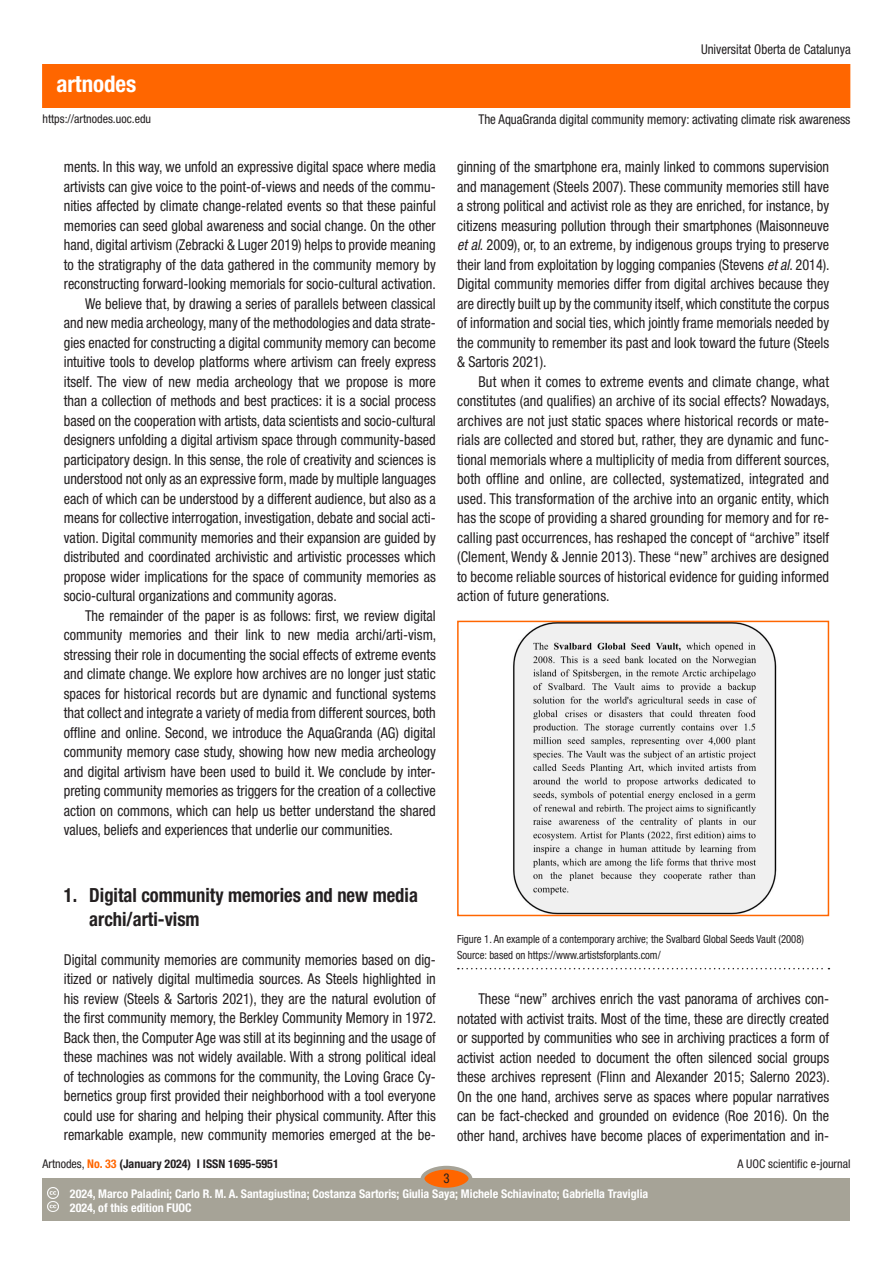
<style>
.page{position:relative;width:893px;height:1263px;background:#fff}
.page>*{position:absolute;margin:0;border:0;box-sizing:border-box;transform-origin:0 0}
.t1{font:700 condensed 22.95px "Helvetica Neue LT Std";color:#fff}
._03_apartat_1{font:700 condensed 19.5px/24px "Helvetica Neue LT Std";color:#231f20;scale:.95 1}
._02_texto_base{font:condensed 15px/19.5px "Helvetica Neue LT Std";color:#231f20;text-align:justify;scale:.95 1}
._02_texto_base_1{font:condensed 15px/19.5px "Helvetica Neue LT Std";color:#231f20;text-align:justify;scale:.95 1}
.t2{font:condensed 13.5px "Helvetica Neue LT Std";color:#231f20;scale:.95 1}
.t3{font:700 condensed 12px/13.5px "Helvetica Neue LT Std";color:#fff}
.t4{font:condensed 12px "Helvetica Neue LT Std";color:#231f20}
.t5{font:700 condensed 12px "Helvetica Neue LT Std";color:#231f20}
.titulo_figura{font:condensed 11.25px/16.5px "Helvetica Neue LT Std";color:#231f20;scale:.95 1}
.s1{font-style:italic}
.s2{font-weight:400}
.s3{color:#f60}
</style>
<div class="page">
<div style="left:43px;top:65px;width:807px;height:42px;background:#f60"></div>
<div style="left:43px;top:1178px;width:807px;height:42px;background:#a6a397"></div>
<div style="left:422px;top:1168px;width:48px;height:21px;background:#f60;border-radius:50%"></div>
<div style="left:421px;top:1166px;width:51px;height:25px;border:4px solid #a6a397;border-radius:50%"></div>
<svg style="left:47px;top:1187px;width:11px;height:25px"></svg>
<svg style="left:458px;top:968px;width:371px;height:1px"></svg>
<img style="left:513px;top:624px;width:264px;height:289px">
<div style="left:457px;top:621px;width:372px;height:295px;border:2px solid #f60"></div>
<h1 class="t1" style="left:56px;top:69px;width:81px">artnodes</h1>
<p class="t2" style="left:701px;top:42px;width:159px">Universitat Oberta de Catalunya</p>
<p class="t4" style="left:43px;top:112px;width:110px">https://artnodes.uoc.edu</p>
<p class="t2" style="left:478px;top:112px;width:393px">The AquaGranda digital community memory: activating climate risk awareness</p>
<p class="_02_texto_base" style="left:64px;top:157px;width:393px">ments. In this way, we unfold an expressive digital space where media artivists can give voice to the point-of-views and needs of the commu&shy;nities affected by climate change-related events so that these painful memories can seed global awareness and social change. On the other hand, digital artivism (Zebracki &amp; Luger 2019) helps to provide meaning to the stratigraphy of the data gathered in the community memory by reconstructing forward-looking memorials for socio-cultural activation.</p>
<p class="_02_texto_base" style="left:64px;top:294px;width:393px;text-indent:21px">We believe that, by drawing a series of parallels between classical and new media archeology, many of the methodologies and data strate&shy;gies enacted for constructing a digital community memory can become intuitive tools to develop platforms where artivism can freely express itself. The view of new media archeology that we propose is more than a collection of methods and best practices: it is a social process based on the cooperation with artists, data scientists and socio-cultural designers unfolding a digital artivism space through community-based participatory design. In this sense, the role of creativity and sciences is understood not only as an expressive form, made by multiple languages each of which can be understood by a different audience, but also as a means for collective interrogation, investigation, debate and social acti&shy;vation. Digital community memories and their expansion are guided by distributed and coordinated archivistic and artivistic processes which propose wider implications for the space of community memories as socio-cultural organizations and community agoras.</p>
<p class="_02_texto_base" style="left:64px;top:606px;width:394px;text-indent:21px">The remainder of the paper is as follows: first, we review digital community memories and their link to new media archi/arti-vism, stressing their role in documenting the social effects of extreme events and climate change. We explore how archives are no longer just static spaces for historical records but are dynamic and functional systems that collect and integrate a variety of media from different sources, both offline and online. Second, we introduce the AquaGranda (AG) digital community memory case study, showing how new media archeology and digital artivism have been used to build it. We conclude by inter&shy;preting community memories as triggers for the creation of a collective action on commons, which can help us better understand the shared values, beliefs and experiences that underlie our communities.</p>
<h2 class="_03_apartat_1" style="left:89px;top:883px;width:347px;text-indent:-26px">1. Digital community memories and new media archi/arti-vism</h2>
<p class="_02_texto_base_1" style="left:64px;top:950px;width:394px">Digital community memories are community memories based on dig&shy;itized or natively digital multimedia sources. As Steels highlighted in his review (Steels &amp; Sartoris 2021), they are the natural evolution of the first community memory, the Berkley Community Memory in 1972.<br>Back then, the Computer Age was still at its beginning and the usage of these machines was not widely available. With a strong political ideal of technologies as commons for the community, the Loving Grace Cy&shy;bernetics group first provided their neighborhood with a tool everyone could use for sharing and helping their physical community. After this remarkable example, new community memories emerged at the be-</p>
<p class="_02_texto_base_1" style="left:457px;top:157px;width:394px">ginning of the smartphone era, mainly linked to commons supervision and management (Steels 2007). These community memories still have a strong political and activist role as they are enriched, for instance, by citizens measuring pollution through their smartphones (Maisonneuve <span class="s1">et al</span>. 2009), or, to an extreme, by indigenous groups trying to preserve their land from exploitation by logging companies (Stevens <span class="s1">et al</span>. 2014).<br>Digital community memories differ from digital archives because they are directly built up by the community itself, which constitute the corpus of information and social ties, which jointly frame memorials needed by the community to remember its past and look toward the future (Steels &amp; Sartoris 2021).</p>
<p class="_02_texto_base" style="left:457px;top:372px;width:394px;text-indent:21px">But when it comes to extreme events and climate change, what constitutes (and qualifies) an archive of its social effects? Nowadays, archives are not just static spaces where historical records or mate&shy;rials are collected and stored but, rather, they are dynamic and func&shy;tional memorials where a multiplicity of media from different sources, both offline and online, are collected, systematized, integrated and used. This transformation of the archive into an organic entity, which has the scope of providing a shared grounding for memory and for re&shy;calling past occurrences, has reshaped the concept of “archive” itself (Clement, Wendy &amp; Jennie 2013). These “new” archives are designed to become reliable sources of historical evidence for guiding informed action of future generations.</p>
<p class="titulo_figura" style="left:457px;top:930px;width:367px">Figure 1. An example of a contemporary archive; the Svalbard Global Seeds Vault (2008)<br>Source: based on https://www.artistsforplants.com/</p>
<p class="_02_texto_base" style="left:457px;top:989px;width:394px;text-indent:21px">These “new” archives enrich the vast panorama of archives con&shy;notated with activist traits. Most of the time, these are directly created or supported by communities who see in archiving practices a form of activist action needed to document the often silenced social groups these archives represent (Flinn and Alexander 2015; Salerno 2023).<br>On the one hand, archives serve as spaces where popular narratives can be fact-checked and grounded on evidence (Roe 2016). On the other hand, archives have become places of experimentation and in-</p>
<p class="t5" style="left:43px;top:1157px;width:238px"><span class="s2">Artnodes,</span> <span class="s3">No. 33</span> (January 2024) I ISSN 1695-5951</p>
<p class="t4" style="left:737px;top:1157px;width:115px">A UOC scientific e-journal</p>
<p class="t3" style="left:70px;top:1187px;width:580px">2024, Marco Paladini; Carlo R. M. A. Santagiustina; Costanza Sartoris; Giulia Saya; Michele Schiavinato; Gabriella Traviglia<br>2024, of this edition FUOC</p>
<p class="t2" style="left:443px;top:1171px;width:8px">3</p>
</div>
